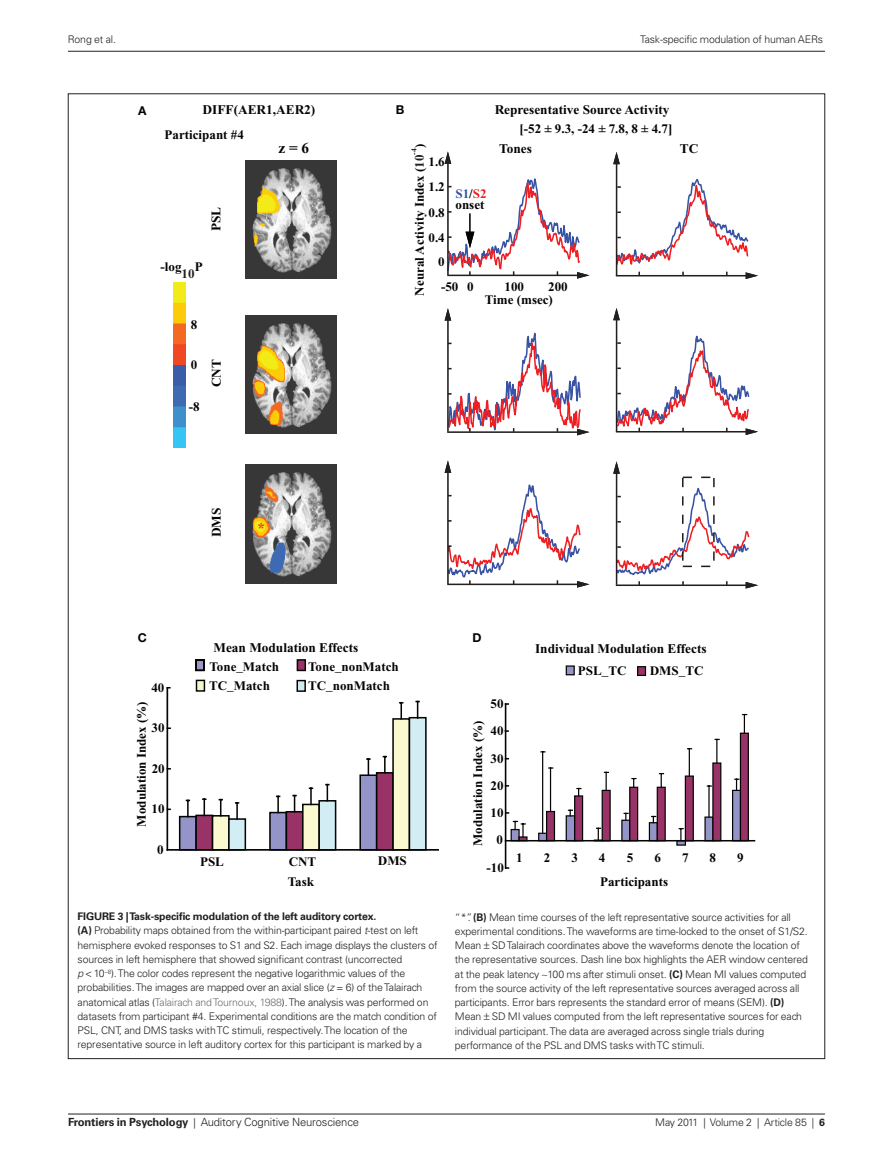
<style>
.page{position:relative;width:893px;height:1170px;background:#fff}
.page>*{position:absolute;margin:0;border:0;box-sizing:border-box;transform-origin:0 0}
.t1{font:700 15.15px "Times New Roman";color:#040503}
.t2{font:700 15.15px "Times New Roman";color:#ed1d3c}
.t3{font:700 13.35px "Times New Roman";color:#040503}
.t4{font:700 13.05px/24.9px "Times New Roman";color:#040503}
.t5{font:700 13.05px "Times New Roman";color:#3853a3}
.t6{font:700 13.05px "Times New Roman";color:#231f20}
.t7{font:700 12.3px "Helvetica Neue";color:#040503}
.t8{font:300 11.25px "Univers";letter-spacing:-.015em;color:#231f20}
.t9{font:300 10.5px/14.2px "Univers";letter-spacing:-.015em;color:#231f20}
.t10{font:700 7.65px "Times New Roman";color:#231f20}
.s1{color:#231f20}
.s2{color:#040503}
.s3{color:#ee1f23}
.s4{font-weight:700}
.s5{font-style:italic}
.s6{color:#6c6d70}
.s7{font-size:10.5px}
</style>
<div class="page">
<img style="left:246px;top:465px;width:91px;height:118px">
<svg style="left:195px;top:659px;width:10px;height:12px"></svg>
<div style="left:297px;top:659px;width:9px;height:12px;background:#993267;border:1px solid #040503"></div>
<div style="left:196px;top:679px;width:9px;height:12px;background:#f4f6cc;border:1px solid #040503"></div>
<div style="left:296px;top:679px;width:10px;height:12px;background:#ceebef;border:1px solid #040503"></div>
<div style="left:179px;top:815px;width:18px;height:35px;background:#9594c9;border:2px solid #040503"></div>
<svg style="left:185px;top:700px;width:242px;height:151px"></svg>
<hr style="left:167px;top:687px;width:1px;height:162px;background:#040503">
<hr style="left:167px;top:849px;width:271px;height:1px;background:#040503">
<svg style="left:676px;top:841px;width:10px;height:4px"></svg>
<hr style="left:505px;top:704px;width:1px;height:164px;background:#040503">
<hr style="left:506px;top:839px;width:248px;height:2px;background:#040503">
<div style="left:566px;top:665px;width:9px;height:10px;background:#9594c9;border:1px solid #040503"></div>
<div style="left:637px;top:666px;width:9px;height:10px;background:#993267;border:1px solid #040503"></div>
<svg style="left:506px;top:713px;width:244px;height:127px"></svg>
<img style="left:174px;top:282px;width:12px;height:165px">
<img style="left:246px;top:161px;width:91px;height:118px">
<img style="left:246px;top:315px;width:91px;height:119px">
<hr style="left:447px;top:161px;width:2px;height:114px;background:#231f20">
<svg style="left:445px;top:151px;width:6px;height:13px"></svg>
<svg style="left:447px;top:170px;width:142px;height:109px"></svg>
<hr style="left:616px;top:162px;width:1px;height:113px;background:#231f20">
<svg style="left:613px;top:152px;width:7px;height:12px"></svg>
<svg style="left:615px;top:176px;width:143px;height:103px"></svg>
<svg style="left:445px;top:308px;width:144px;height:128px"></svg>
<hr style="left:616px;top:318px;width:1px;height:113px;background:#231f20">
<svg style="left:613px;top:308px;width:7px;height:12px"></svg>
<svg style="left:615px;top:329px;width:143px;height:106px"></svg>
<svg style="left:445px;top:460px;width:144px;height:127px"></svg>
<svg style="left:613px;top:461px;width:145px;height:127px"></svg>
<hr style="left:68px;top:51px;width:757px;height:1px;background:#231f20">
<hr style="left:68px;top:1113px;width:757px;height:1px;background:#231f20">
<p class="t9" style="left:68px;top:32px;width:49px">Rong et al.</p>
<p class="t9" style="left:640px;top:32px;width:185px">Task-specific modulation of human AERs</p>
<p class="t7" style="left:138px;top:103px;width:10px">A</p>
<p class="t3" style="left:203px;top:102px;width:114px">DIFF(AER1,AER2)</p>
<p class="t4" style="left:165px;top:123px;width:81px">Participant #4</p>
<h1 class="t1" style="left:279px;top:140px;width:32px">z = 6</h1>
<p class="t3" style="left:209px;top:231px;width:26px;rotate:-90deg">PSL</p>
<p class="t4" style="left:161px;top:255px;width:22px">-log</p>
<p class="t6" style="left:182px;top:266px;width:15px">10</p>
<p class="t4" style="left:195px;top:255px;width:9px">P</p>
<p class="t4" style="left:191px;top:312px;width:8px">8</p>
<p class="t4" style="left:191px;top:352px;width:8px">0</p>
<p class="t4" style="left:189px;top:394px;width:12px">-8</p>
<p class="t3" style="left:209px;top:387px;width:30px;rotate:-90deg">CNT</p>
<p class="t3" style="left:209px;top:537px;width:31px;rotate:-90deg">DMS</p>
<h1 class="t2" style="left:257px;top:519px;width:9px">*</h1>
<p class="t7" style="left:396px;top:102px;width:10px">B</p>
<p class="t3" style="left:495px;top:102px;width:176px">Representative Source Activity</p>
<p class="t4" style="left:520px;top:116px;width:154px">[-52 ± 9.3, -24 ± 7.8, 8 ± 4.7]</p>
<p class="t3" style="left:499px;top:141px;width:34px">Tones</p>
<p class="t4" style="left:407px;top:148px;width:6px;rotate:-90deg">)</p>
<p class="t10" style="left:410px;top:155px;width:8px;rotate:-90deg">-4</p>
<p class="t4" style="left:407px;top:295px;width:142px;rotate:-90deg">Neural Activity Index (<span class="s1">10</span></p>
<p class="t4" style="left:428px;top:150px;width:18px">1.6<br>1.2</p>
<p class="t5" style="left:456px;top:186px;width:33px">S1<span class="s2">/</span><span class="s3">S2</span></p>
<p class="t4" style="left:456px;top:192px;width:30px">onset</p>
<p class="t4" style="left:428px;top:200px;width:18px">0.8<br>0.4</p>
<p class="t4" style="left:438px;top:249px;width:37px">0<br>-50 0</p>
<p class="t4" style="left:485px;top:279px;width:84px;line-height:13.8px;text-indent:63px">200<br>Time (msec)</p>
<p class="t4" style="left:505px;top:274px;width:21px">100</p>
<p class="t3" style="left:680px;top:141px;width:20px">TC</p>
<p class="t7" style="left:138px;top:629px;width:11px">C</p>
<p class="t7" style="left:472px;top:629px;width:11px">D</p>
<p class="t3" style="left:213px;top:640px;width:146px">Mean Modulation Effects</p>
<p class="t4" style="left:151px;top:675px;width:15px">40</p>
<p class="t4" style="left:151px;top:715px;width:15px">30</p>
<p class="t4" style="left:152px;top:756px;width:15px">20</p>
<p class="t4" style="left:152px;top:796px;width:15px">10</p>
<p class="t4" style="left:157px;top:836px;width:8px">0</p>
<p class="t4" style="left:129px;top:826px;width:127px;rotate:-90deg">Modulation Index (%)</p>
<p class="t4" style="left:209px;top:653px;width:71px">Tone_Match</p>
<p class="t4" style="left:308px;top:653px;width:92px">Tone_nonMatch</p>
<p class="t4" style="left:209px;top:673px;width:62px">TC_Match</p>
<p class="t4" style="left:308px;top:673px;width:83px">TC_nonMatch</p>
<p class="t4" style="left:200px;top:849px;width:25px">PSL</p>
<p class="t4" style="left:289px;top:849px;width:29px">CNT</p>
<p class="t4" style="left:378px;top:848px;width:30px">DMS</p>
<p class="t4" style="left:288px;top:869px;width:28px">Task</p>
<p class="t4" style="left:490px;top:691px;width:15px">50</p>
<p class="t4" style="left:465px;top:845px;width:127px;rotate:-90deg">Modulation Index (%)</p>
<p class="t4" style="left:490px;top:718px;width:15px">40</p>
<p class="t4" style="left:490px;top:746px;width:15px">30</p>
<p class="t4" style="left:490px;top:773px;width:15px">20</p>
<p class="t4" style="left:490px;top:800px;width:15px">10</p>
<p class="t4" style="left:496px;top:827px;width:8px">0</p>
<p class="t4" style="left:486px;top:855px;width:19px">-10</p>
<p class="t3" style="left:535px;top:641px;width:173px">Individual Modulation Effects</p>
<p class="t4" style="left:578px;top:658px;width:50px">PSL_TC</p>
<p class="t4" style="left:650px;top:658px;width:55px">DMS_TC</p>
<p class="t4" style="left:516px;top:844px;width:8px">1</p>
<p class="t4" style="left:544px;top:844px;width:8px">2</p>
<p class="t4" style="left:571px;top:844px;width:8px">3</p>
<p class="t4" style="left:599px;top:844px;width:8px">4</p>
<p class="t4" style="left:627px;top:844px;width:8px">5</p>
<p class="t4" style="left:654px;top:844px;width:8px">6</p>
<p class="t4" style="left:682px;top:844px;width:8px">7</p>
<p class="t4" style="left:710px;top:844px;width:8px">8</p>
<p class="t4" style="left:737px;top:844px;width:8px">9</p>
<p class="t4" style="left:600px;top:869px;width:70px">Participants</p>
<p class="t9" style="left:78px;top:909px;width:362px"><span class="s4">Fig ure 3 | Task-specific modulation of the left auditory cortex.<br>(A)</span> Probability maps obtained from the within-participant paired <span class="s5">t</span>-test on left hemisphere evoked responses to S1 and S2. Each image displays the clusters of sources in left hemisphere that showed significant contrast (uncorrected<br><span class="s5">p</span> 10−<sup>8</sup>). The color codes represent the negative logarithmic values of the probabilities. The images are mapped over an axial slice (<span class="s5">z</span> = 6) of the Talairach anatomical atlas (<span class="s6">Talairach and Tournoux, 1988</span>). The analysis was performed on datasets from participant #4. Experimental conditions are the match condition of PSL, CNT, and DMS tasks with TC stimuli, respectively. The location of the representative source in left auditory cortex for this participant is marked by a</p>
<p class="t9" style="left:455px;top:909px;width:354px">“*”. <span class="s4">(B)</span> Mean time courses of the left representative source activities for all experimental conditions. The waveforms are time-locked to the onset of S1/S2.<br>Mean SD Talairach coordinates above the waveforms denote the location of the representative sources. Dash line box highlights the AER window centered at the peak latency ∼100 ms after stimuli onset. <span class="s4">(C)</span> Mean MI values computed from the source activity of the left representative sources averaged across all participants. Error bars represents the standard error of means (SEM). <span class="s4">(D)<br></span>Mean SD MI values computed from the left representative sources for each individual participant. The data are averaged across single trials during performance of the PSL and DMS tasks with TC stimuli.</p>
<p class="t8" style="left:68px;top:1115px;width:293px"><span class="s4">Frontiers in Psychology</span> <span class="s7">|</span> Auditory Cognitive Neuroscience</p>
<p class="t9" style="left:655px;top:1115px;width:171px">May 2011 | Volume 2 | Article 85 | <span class="s4">6</span></p>
</div>
